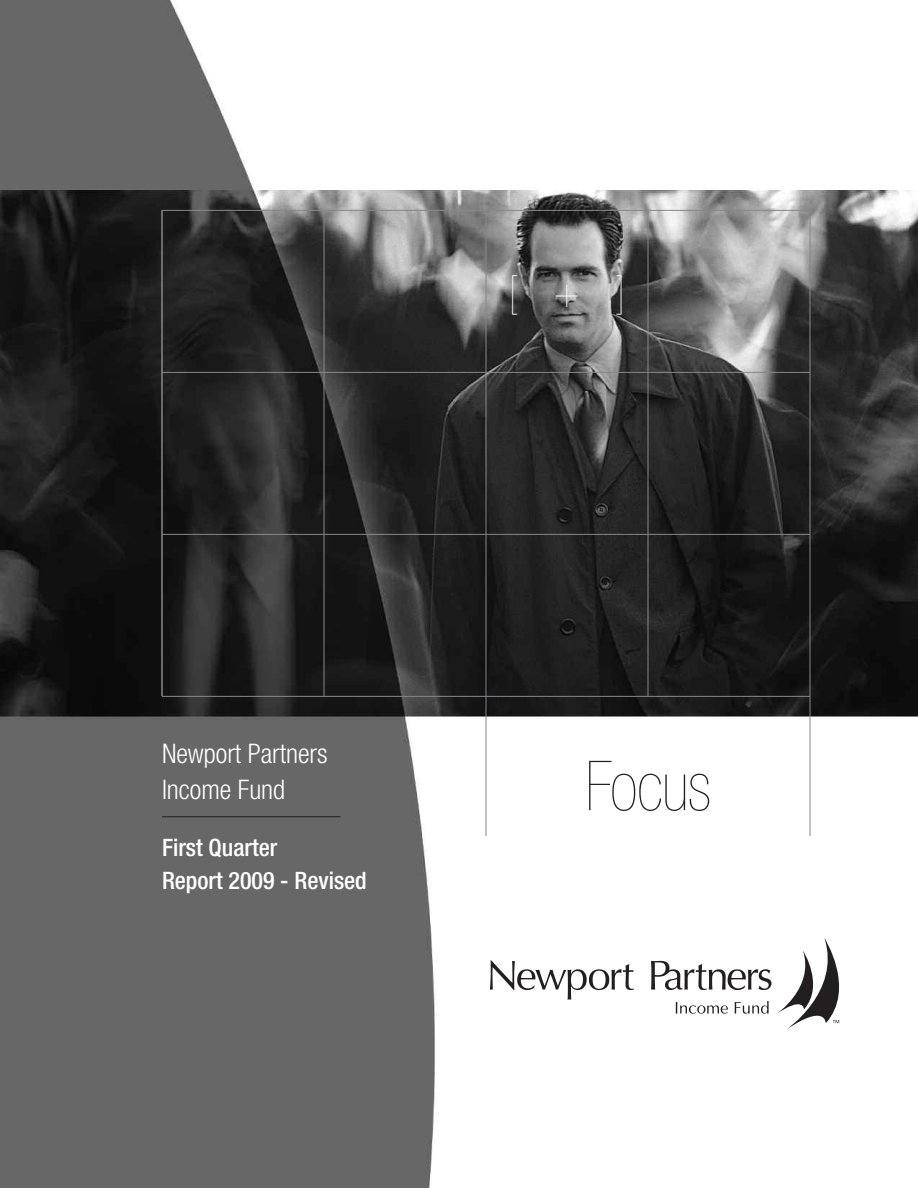
<style>
.page{position:relative;width:918px;height:1188px;background:#fff}
.page>*{position:absolute;margin:0;border:0;box-sizing:border-box;transform-origin:0 0}
.t1{font:900 condensed 69px "Helvetica Neue";letter-spacing:-.015em;color:#231f20}
.t2{font:200 43.5px "Helvetica Neue";color:#fff}
.t3{font:300 condensed 27px/36px "Helvetica Neue";color:#fff}
.t4{font:500 condensed 24px/33px "Helvetica Neue";color:#fff}
</style>
<div class="page">
<img style="left:0;top:0;width:918px;height:1188px">
<hr style="left:162px;top:210px;width:648px;height:1px;background:#86888c">
<hr style="left:162px;top:372px;width:648px;height:1px;background:#86888c">
<hr style="left:162px;top:534px;width:648px;height:1px;background:#86888c">
<hr style="left:162px;top:696px;width:648px;height:1px;background:#86888c">
<hr style="left:161px;top:210px;width:2px;height:486px;background:#86888c">
<hr style="left:324px;top:210px;width:1px;height:486px;background:#86888c">
<hr style="left:486px;top:210px;width:1px;height:626px;background:#86888c">
<hr style="left:648px;top:210px;width:1px;height:486px;background:#86888c">
<hr style="left:810px;top:210px;width:1px;height:626px;background:#86888c">
<svg style="left:490px;top:960px;width:144px;height:40px"></svg>
<svg style="left:651px;top:938px;width:188px;height:93px"></svg>
<hr style="left:162px;top:816px;width:179px;height:1px;background:#231f20">
<h2 class="t2" style="left:508px;top:266px;width:119px">[+]</h2>
<p class="t3" style="left:162px;top:737px;width:167px">Newport Partners<br>Income Fund</p>
<p class="t4" style="left:162px;top:833px;width:206px">First Quarter<br>Report 2009 - Revised</p>
<h1 class="t1" style="left:585px;top:761px;width:127px">Focus</h1>
</div>
